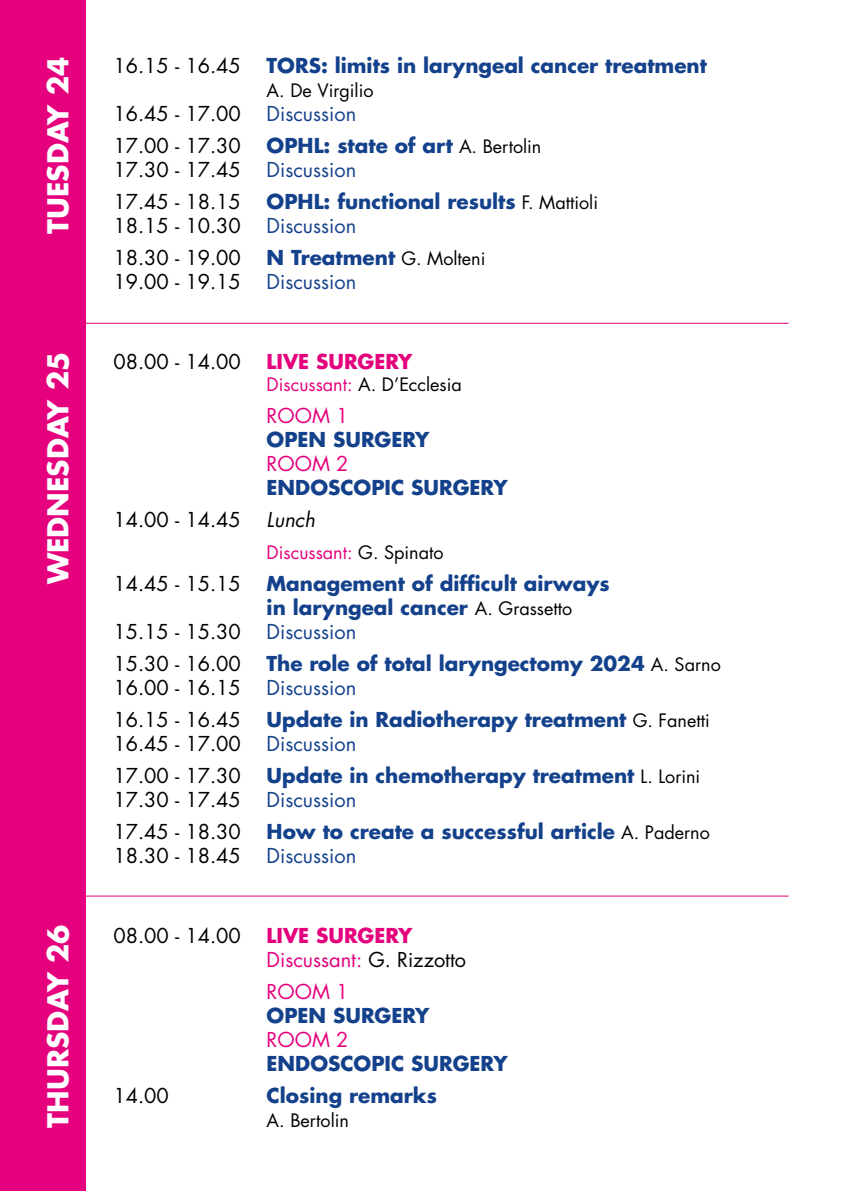
<style>
.page{position:relative;width:851px;height:1191px;background:#fff}
.page>*{position:absolute;margin:0;border:0;box-sizing:border-box;transform-origin:0 0}
.t1{font:700 28px "Futura Std";color:#fff}
.t2{font:700 20px/24px "Futura Std";color:#14418b}
.t3{font:20px "Futura Std";color:#000}
.t4{font:20px "Futura Std";color:#14418b}
.t5{font:700 20px/24px "Futura Std";color:#e5007d}
.t6{font:20px "Futura Std";color:#e5007d}
.t7{font:italic 20px "Futura Std";color:#000}
.t8{font:18px "Futura Std";color:#000}
.t9{font:18px "Futura Std";color:#e5007d}
.s1{font-weight:400;font-size:18px;color:#000}
.s2{color:#e5007d}
.s3{color:#000}
.s4{font-weight:400}
.s5{font-weight:400;color:#000}
</style>
<div class="page">
<div style="left:0;top:0;width:85px;height:1191px;background:#e5007d"></div>
<hr style="left:0;top:323px;width:788px;height:1px;background:#e5007d">
<hr style="left:0;top:895px;width:788px;height:1px;background:#e5007d">
<h1 class="t1" style="left:39px;top:234px;width:178px;rotate:-90deg">TUESDAY 24</h1>
<h1 class="t1" style="left:39px;top:584px;width:234px;rotate:-90deg">WEDNESDAY 25</h1>
<h1 class="t1" style="left:39px;top:1127px;width:205px;rotate:-90deg">THURSDAY 26</h1>
<p class="t3" style="left:113px;top:53px;width:129px">16.15 - 16.45</p>
<p class="t2" style="left:266px;top:53px;width:442px">TORS: limits in laryngeal cancer treatment</p>
<p class="t8" style="left:266px;top:79px;width:108px">A. De Virgilio</p>
<p class="t3" style="left:113px;top:101px;width:129px">16.45 - 17.00</p>
<p class="t4" style="left:266px;top:101px;width:91px">Discussion</p>
<p class="t3" style="left:113px;top:133px;width:129px">17.00 - 17.30</p>
<p class="t2" style="left:266px;top:133px;width:276px">OPHL: state of art <span class="s1">A. Bertolin</span></p>
<p class="t3" style="left:113px;top:157px;width:129px">17.30 - 17.45</p>
<p class="t4" style="left:266px;top:157px;width:91px">Discussion</p>
<p class="t3" style="left:113px;top:189px;width:129px">17.45 - 18.15</p>
<p class="t2" style="left:266px;top:189px;width:333px">OPHL: functional results <span class="s1">F. Mattioli</span></p>
<p class="t3" style="left:113px;top:213px;width:129px">18.15 - 10.30</p>
<p class="t4" style="left:266px;top:213px;width:91px">Discussion</p>
<p class="t3" style="left:113px;top:245px;width:129px">18.30 - 19.00</p>
<p class="t2" style="left:266px;top:245px;width:220px">N Treatment <span class="s1">G. Molteni</span></p>
<p class="t3" style="left:113px;top:269px;width:129px">19.00 - 19.15</p>
<p class="t4" style="left:266px;top:269px;width:91px">Discussion</p>
<p class="t3" style="left:113px;top:349px;width:129px">08.00 - 14.00</p>
<p class="t5" style="left:266px;top:349px;width:147px">LIVE SURGERY</p>
<p class="t8" style="left:266px;top:373px;width:197px"><span class="s2">Discussant:</span> A. D’Ecclesia</p>
<p class="t6" style="left:266px;top:403px;width:83px">ROOM 1</p>
<p class="t2" style="left:266px;top:427px;width:164px">OPEN SURGERY</p>
<p class="t6" style="left:266px;top:451px;width:83px">ROOM 2</p>
<p class="t2" style="left:266px;top:475px;width:242px">ENDOSCOPIC SURGERY</p>
<p class="t3" style="left:113px;top:507px;width:129px">14.00 - 14.45</p>
<p class="t7" style="left:266px;top:507px;width:50px">Lunch</p>
<p class="t9" style="left:266px;top:541px;width:178px">Discussant: <span class="s3">G. Spinato</span></p>
<p class="t3" style="left:113px;top:571px;width:129px">14.45 - 15.15</p>
<p class="t2" style="left:266px;top:571px;width:344px">Management of difficult airways in laryngeal cancer <span class="s1">A. Grassetto</span></p>
<p class="t3" style="left:113px;top:619px;width:129px">15.15 - 15.30</p>
<p class="t4" style="left:266px;top:619px;width:91px">Discussion</p>
<p class="t3" style="left:113px;top:651px;width:129px">15.30 - 16.00</p>
<p class="t2" style="left:266px;top:651px;width:455px">The role of total laryngectomy 2024 <span class="s1">A. Sarno</span></p>
<p class="t3" style="left:113px;top:675px;width:129px">16.00 - 16.15</p>
<p class="t4" style="left:266px;top:675px;width:91px">Discussion</p>
<p class="t3" style="left:113px;top:707px;width:129px">16.15 - 16.45</p>
<p class="t2" style="left:266px;top:707px;width:444px">Update in Radiotherapy treatment <span class="s1">G. Fanetti</span></p>
<p class="t3" style="left:113px;top:731px;width:129px">16.45 - 17.00</p>
<p class="t4" style="left:266px;top:731px;width:91px">Discussion</p>
<p class="t3" style="left:113px;top:763px;width:129px">17.00 - 17.30</p>
<p class="t2" style="left:266px;top:763px;width:435px">Update in chemotherapy treatment <span class="s1">L. Lorini</span></p>
<p class="t3" style="left:113px;top:787px;width:129px">17.30 - 17.45</p>
<p class="t4" style="left:266px;top:787px;width:91px">Discussion</p>
<p class="t3" style="left:113px;top:819px;width:129px">17.45 - 18.30</p>
<p class="t2" style="left:266px;top:819px;width:444px">How to create a successful article <span class="s1">A. Paderno</span></p>
<p class="t3" style="left:113px;top:843px;width:129px">18.30 - 18.45</p>
<p class="t4" style="left:266px;top:843px;width:91px">Discussion</p>
<p class="t3" style="left:113px;top:923px;width:129px">08.00 - 14.00</p>
<p class="t5" style="left:266px;top:923px;width:201px">LIVE SURGERY<br><span class="s4">Discussant:</span> <span class="s5">G. Rizzotto</span></p>
<p class="t6" style="left:266px;top:979px;width:83px">ROOM 1</p>
<p class="t2" style="left:266px;top:1003px;width:164px">OPEN SURGERY</p>
<p class="t6" style="left:266px;top:1027px;width:83px">ROOM 2</p>
<p class="t2" style="left:266px;top:1051px;width:242px">ENDOSCOPIC SURGERY</p>
<p class="t3" style="left:113px;top:1083px;width:57px">14.00</p>
<p class="t2" style="left:266px;top:1083px;width:172px">Closing remarks</p>
<p class="t8" style="left:266px;top:1109px;width:84px">A. Bertolin</p>
</div>
